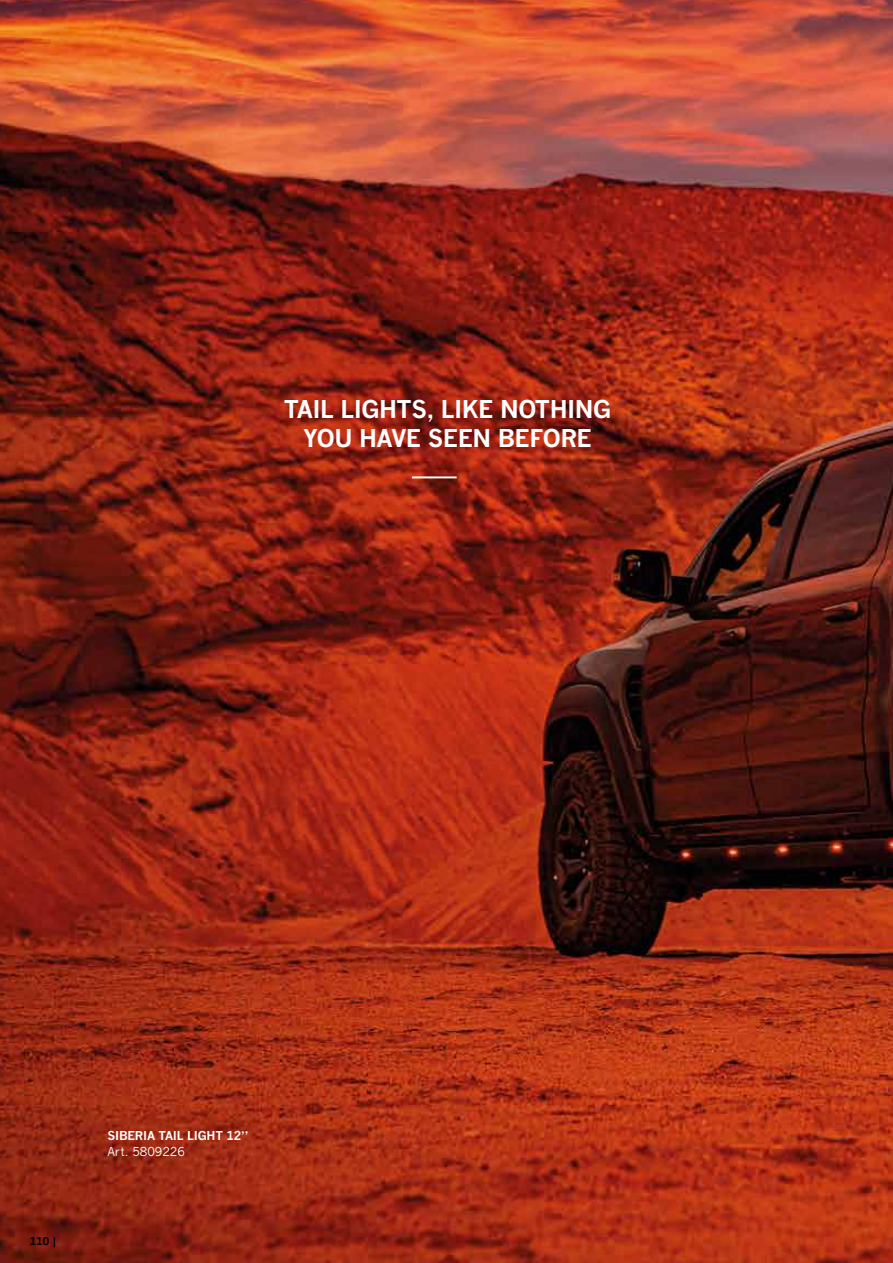
<style>
.page{position:relative;width:893px;height:1263px;background:#fff}
.page>*{position:absolute;margin:0;border:0;box-sizing:border-box;transform-origin:0 0}
.t1{font:700 24px/28.5px "News Gothic";letter-spacing:-.02em;color:#fff;text-align:center}
.t2{font:700 12px "News Gothic";letter-spacing:-.015em;color:#fff}
.t3{font:12px "News Gothic";color:#fff}
.t4{font:700 10.5px "News Gothic";color:#000}
</style>
<div class="page">
<img style="left:0;top:0;width:893px;height:1263px">
<hr style="left:412px;top:476px;width:45px;height:2px;background:#fff">
<p class="t1" style="left:284px;top:395px;width:329px">TAIL LIGHTS, LIKE NOTHING<br>YOU HAVE SEEN BEFORE</p>
<p class="t4" style="left:30px;top:1235px;width:29px">110 |</p>
<p class="t2" style="left:107px;top:1128px;width:142px">SIBERIA TAIL LIGHT 12”</p>
<p class="t3" style="left:107px;top:1145px;width:79px">Art. 5809226</p>
</div>
